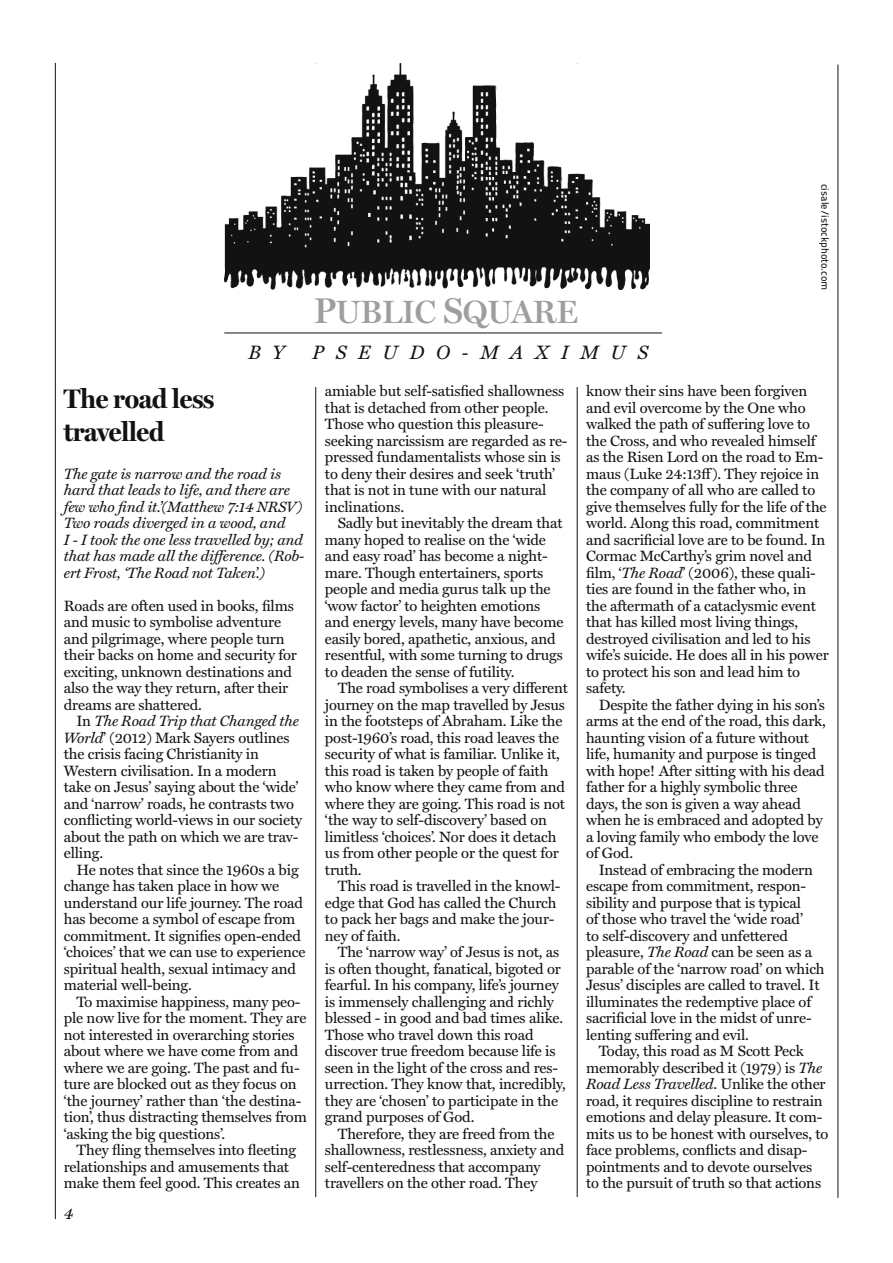
<style>
.page{position:relative;width:893px;height:1263px;background:#fff}
.page>*{position:absolute;margin:0;border:0;box-sizing:border-box;transform-origin:0 0}
.t1{font:32.4px "Miller Display Semibold SC900";letter-spacing:-.01em;color:#9d9f9e}
.t2{font:700 27px/33px "Miller Display";letter-spacing:-.01em;color:#121212}
.t3{font:italic 19.5px "Miller Text";letter-spacing:.6em;color:#121212}
.t4{font:italic 16.5px "Miller Text";color:#121212}
.t5{font:15px/16.5px "Miller Text";letter-spacing:-.01em;color:#121212}
.t6{font:italic 15px/16.5px "Miller Text";letter-spacing:-.01em;color:#121212}
.t7{font:10.5px "Titillium Maps 26 L 500 wt";color:#121212}
.s1{font-size:36px}
.s2{font-style:italic}
</style>
<div class="page">
<hr style="left:55px;top:63px;width:1px;height:1156px;background:#121212">
<hr style="left:315px;top:64px;width:1px;height:1133px;background:#121212">
<hr style="left:837px;top:65px;width:1px;height:1133px;background:#121212">
<hr style="left:577px;top:64px;width:1px;height:1133px;background:#121212">
<div style="left:65px;top:65px;width:763px;height:322px;background:#fff"></div>
<img style="left:224px;top:64px;width:425px;height:226px">
<hr style="left:224px;top:333px;width:438px;height:1px;background:#121212">
<h1 class="t1" style="left:314px;top:293px;width:264px"><span class="s1">P</span>UBLIC <span class="s1">S</span>QUARE</h1>
<h3 class="t3" style="left:248px;top:341px;width:38px">b y</h3>
<h3 class="t3" style="left:312px;top:341px;width:43px">P se</h3>
<h3 class="t3" style="left:382px;top:341px;width:200px">udo -Maxim</h3>
<h3 class="t3" style="left:611px;top:341px;width:37px">u s</h3>
<p class="t7" style="left:833px;top:184px;width:108px;rotate:90deg">cisale/istockphoto.com</p>
<h2 class="t2" style="left:64px;top:383px;width:152px">The road less travelled</h2>
<p class="t6" style="left:64px;top:465px;width:242px">The gate is narrow and the road is hard that leads to life, and there are few who find it.’(Matthew 7:14 NRSV)<br>Two roads diverged in a wood, and<br>I - I took the one less travelled by; and that has made all the difference. (Rob&shy;ert Frost, ‘The Road not Taken’.)</p>
<p class="t5" style="left:64px;top:597px;width:235px">Roads are often used in books, films and music to symbolise adventure and pilgrimage, where people turn their backs on home and security for exciting, unknown destinations and also the way they return, after their dreams are shattered.</p>
<p class="t5" style="left:64px;top:713px;width:240px;text-indent:13px">In <span class="s2">The Road Trip that Changed the<br>World</span>’ (2012) Mark Sayers outlines the crisis facing Christianity in<br>Western civilisation. In a modern take on Jesus’ saying about the ‘wide’ and ‘narrow’ roads, he contrasts two conflicting world-views in our society about the path on which we are trav&shy;elling.</p>
<p class="t5" style="left:64px;top:861px;width:243px;text-indent:13px">He notes that since the 1960s a big change has taken place in how we understand our life journey. The road has become a symbol of escape from commitment. It signifies open-ended ‘choices’ that we can use to experience spiritual health, sexual intimacy and material well-being.</p>
<p class="t5" style="left:64px;top:993px;width:245px;text-indent:13px">To maximise happiness, many peo&shy;ple now live for the moment. They are not interested in overarching stories about where we have come from and where we are going. The past and fu&shy;ture are blocked out as they focus on ‘the journey’ rather than ‘the destina&shy;tion’, thus distracting themselves from ‘asking the big questions’.</p>
<p class="t5" style="left:64px;top:1142px;width:238px;text-indent:13px">They fling themselves into fleeting relationships and amusements that make them feel good. This creates an</p>
<p class="t4" style="left:64px;top:1204px;width:11px">4</p>
<p class="t5" style="left:325px;top:383px;width:244px">amiable but self-satisfied shallowness that is detached from other people.<br>Those who question this pleasure&shy;seeking narcissism are regarded as re&shy;pressed fundamentalists whose sin is to deny their desires and seek ‘truth’ that is not in tune with our natural inclinations.</p>
<p class="t5" style="left:325px;top:515px;width:240px;text-indent:13px">Sadly but inevitably the dream that many hoped to realise on the ‘wide and easy road’ has become a night&shy;mare. Though entertainers, sports people and media gurus talk up the ‘wow factor’ to heighten emotions and energy levels, many have become easily bored, apathetic, anxious, and resentful, with some turning to drugs to deaden the sense of futility.</p>
<p class="t5" style="left:325px;top:680px;width:245px;text-indent:13px">The road symbolises a very different journey on the map travelled by Jesus in the footsteps of Abraham. Like the post-1960’s road, this road leaves the security of what is familiar. Unlike it, this road is taken by people of faith who know where they came from and where they are going. This road is not ‘the way to self-discovery’ based on limitless ‘choices’. Nor does it detach us from other people or the quest for truth.</p>
<p class="t5" style="left:325px;top:878px;width:237px;text-indent:13px">This road is travelled in the knowl&shy;edge that God has called the Church to pack her bags and make the jour&shy;ney of faith.</p>
<p class="t5" style="left:325px;top:944px;width:242px;text-indent:13px">The ‘narrow way’ of Jesus is not, as is often thought, fanatical, bigoted or fearful. In his company, life’s journey is immensely challenging and richly blessed - in good and bad times alike.<br>Those who travel down this road discover true freedom because life is seen in the light of the cross and res&shy;urrection. They know that, incredibly, they are ‘chosen’ to participate in the grand purposes of God.</p>
<p class="t5" style="left:325px;top:1125px;width:241px;text-indent:13px">Therefore, they are freed from the shallowness, restlessness, anxiety and self-centeredness that accompany travellers on the other road. They</p>
<p class="t5" style="left:586px;top:383px;width:244px">know their sins have been forgiven and evil overcome by the One who walked the path of suffering love to the Cross, and who revealed himself as the Risen Lord on the road to Em&shy;maus (Luke 24:13ff). They rejoice in the company of all who are called to give themselves fully for the life of the world. Along this road, commitment and sacrificial love are to be found. In Cormac McCarthy’s grim novel and film, ‘<span class="s2">The Road</span>’ (2006), these quali&shy;ties are found in the father who, in the aftermath of a cataclysmic event that has killed most living things, destroyed civilisation and led to his wife’s suicide. He does all in his power to protect his son and lead him to safety.</p>
<p class="t5" style="left:586px;top:696px;width:241px;text-indent:13px">Despite the father dying in his son’s arms at the end of the road, this dark, haunting vision of a future without life, humanity and purpose is tinged with hope! After sitting with his dead father for a highly symbolic three days, the son is given a way ahead when he is embraced and adopted by a loving family who embody the love of God.</p>
<p class="t5" style="left:586px;top:861px;width:240px;text-indent:13px">Instead of embracing the modern escape from commitment, respon&shy;sibility and purpose that is typical<br>of those who travel the ‘wide road’<br>to self-discovery and unfettered pleasure, <span class="s2">The Road</span> can be seen as a parable of the ‘narrow road’ on which Jesus’ disciples are called to travel. It illuminates the redemptive place of sacrificial love in the midst of unre&shy;lenting suffering and evil.</p>
<p class="t5" style="left:586px;top:1043px;width:244px;text-indent:13px">Today, this road as M Scott Peck memorably described it (1979) is <span class="s2">The Road Less Travelled</span>. Unlike the other road, it requires discipline to restrain emotions and delay pleasure. It com&shy;mits us to be honest with ourselves, to face problems, conflicts and disap&shy;pointments and to devote ourselves to the pursuit of truth so that actions</p>
</div>
